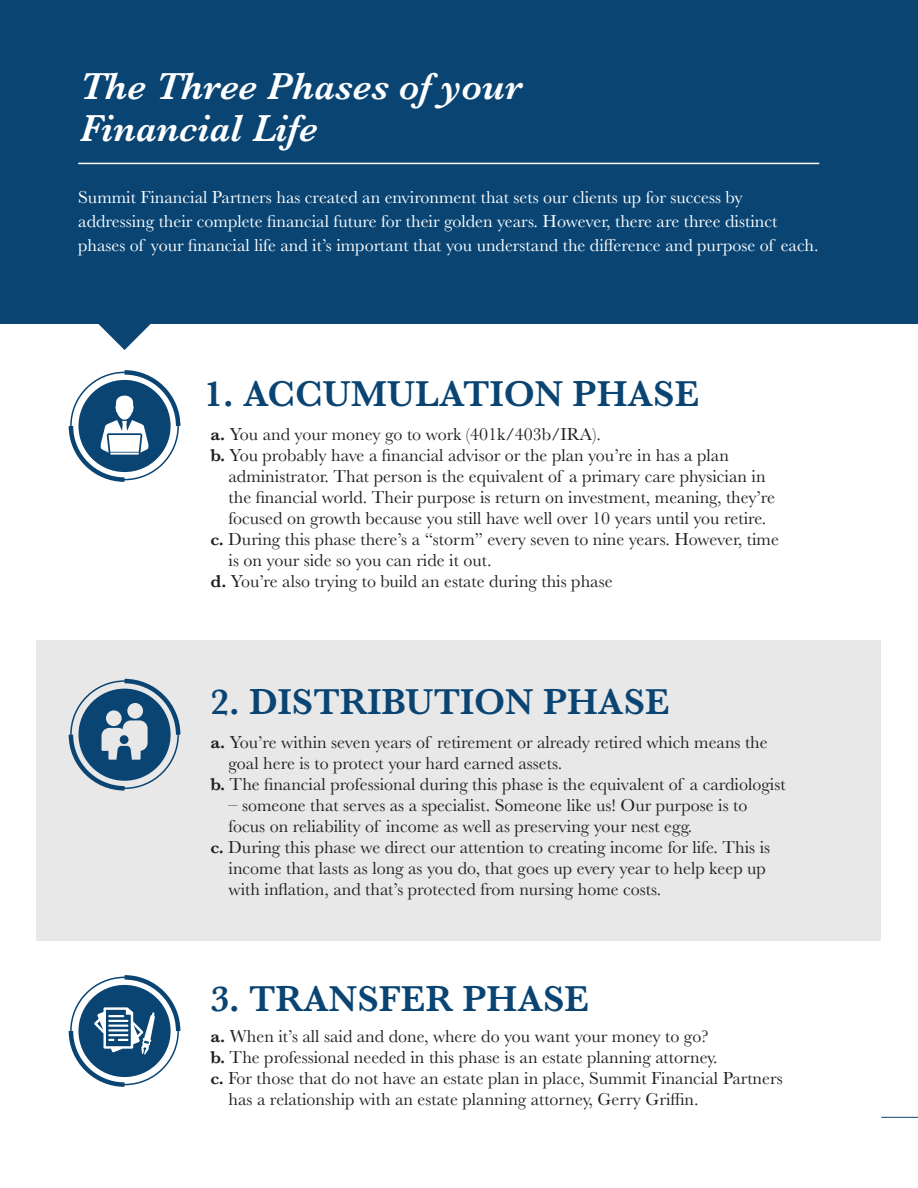
<style>
.page{position:relative;width:918px;height:1188px;background:#fff}
.page>*{position:absolute;margin:0;border:0;box-sizing:border-box;transform-origin:0 0}
.t1{font:italic 600 39px/42px "Baskerville";color:#fff}
.t2{font:600 37.35px "Baskerville";color:#094473}
.t3{font:18px "Baskerville";color:#231f20}
.t4{font:18px/24px "Baskerville";color:#fff}
.s1{font-weight:600}
</style>
<div class="page">
<div style="left:37px;top:640px;width:844px;height:301px;background:#e9e8e8"></div>
<div style="left:0;top:0;width:918px;height:323px;background:#094473"></div>
<hr style="left:78px;top:163px;width:741px;height:1px;background:#fff">
<svg style="left:86px;top:323px;width:77px;height:27px"></svg>
<svg style="left:68px;top:370px;width:113px;height:112px"></svg>
<svg style="left:68px;top:975px;width:113px;height:112px"></svg>
<hr style="left:881px;top:1117px;width:37px;height:1px;background:#094473">
<svg style="left:68px;top:678px;width:113px;height:113px"></svg>
<p class="t1" style="left:80px;top:66px;width:444px">The Three Phases of your<br>Financial Life</p>
<p class="t4" style="left:78px;top:186px;width:742px">Summit Financial Partners has created an environment that sets our clients up for success by addressing their complete financial future for their golden years. However, there are three distinct phases of your financial life and it’s important that you understand the difference and purpose of each.</p>
<p class="t2" style="left:205px;top:368px;width:496px">1. ACCUMULATION PHASE</p>
<p class="t3" style="left:211px;top:422px;width:392px"><span class="s1">a.</span> You and your money go to work (401k/403b/IRA).</p>
<p class="t3" style="left:211px;top:443px;width:520px"><span class="s1">b.</span> You probably have a financial advisor or the plan you’re in has a plan</p>
<p class="t3" style="left:229px;top:464px;width:539px">administrator. That person is the equivalent of a primary care physician in</p>
<p class="t3" style="left:229px;top:485px;width:548px">the financial world. Their purpose is return on investment, meaning, they’re</p>
<p class="t3" style="left:229px;top:506px;width:539px">focused on growth because you still have well over 10 years until you retire.</p>
<p class="t3" style="left:211px;top:527px;width:570px"><span class="s1">c.</span> During this phase there’s a “storm” every seven to nine years. However, time</p>
<p class="t3" style="left:229px;top:548px;width:265px">is on your side so you can ride it out.</p>
<p class="t3" style="left:211px;top:569px;width:404px"><span class="s1">d.</span> You’re also trying to build an estate during this phase</p>
<p class="t2" style="left:211px;top:675px;width:461px">2. DISTRIBUTION PHASE</p>
<p class="t3" style="left:211px;top:730px;width:559px"><span class="s1">a.</span> You’re within seven years of retirement or already retired which means the</p>
<p class="t3" style="left:229px;top:751px;width:335px">goal here is to protect your hard earned assets.</p>
<p class="t3" style="left:211px;top:772px;width:577px"><span class="s1">b.</span> The financial professional during this phase is the equivalent of a cardiologist</p>
<p class="t3" style="left:229px;top:793px;width:521px">– someone that serves as a specialist. Someone like us! Our purpose is to</p>
<p class="t3" style="left:229px;top:814px;width:465px">focus on reliability of income as well as preserving your nest egg.</p>
<p class="t3" style="left:211px;top:835px;width:561px"><span class="s1">c.</span> During this phase we direct our attention to creating income for life. This is</p>
<p class="t3" style="left:229px;top:856px;width:539px">income that lasts as long as you do, that goes up every year to help keep up</p>
<p class="t3" style="left:229px;top:877px;width:434px">with inflation, and that’s protected from nursing home costs.</p>
<p class="t2" style="left:211px;top:972px;width:380px">3. TRANSFER PHASE</p>
<p class="t3" style="left:211px;top:1024px;width:499px"><span class="s1">a.</span> When it’s all said and done, where do you want your money to go?</p>
<p class="t3" style="left:211px;top:1045px;width:509px"><span class="s1">b.</span> The professional needed in this phase is an estate planning attorney.</p>
<p class="t3" style="left:211px;top:1066px;width:574px"><span class="s1">c.</span> For those that do not have an estate plan in place, Summit Financial Partners</p>
<p class="t3" style="left:229px;top:1087px;width:472px">has a relationship with an estate planning attorney, Gerry Griffin.</p>
</div>
